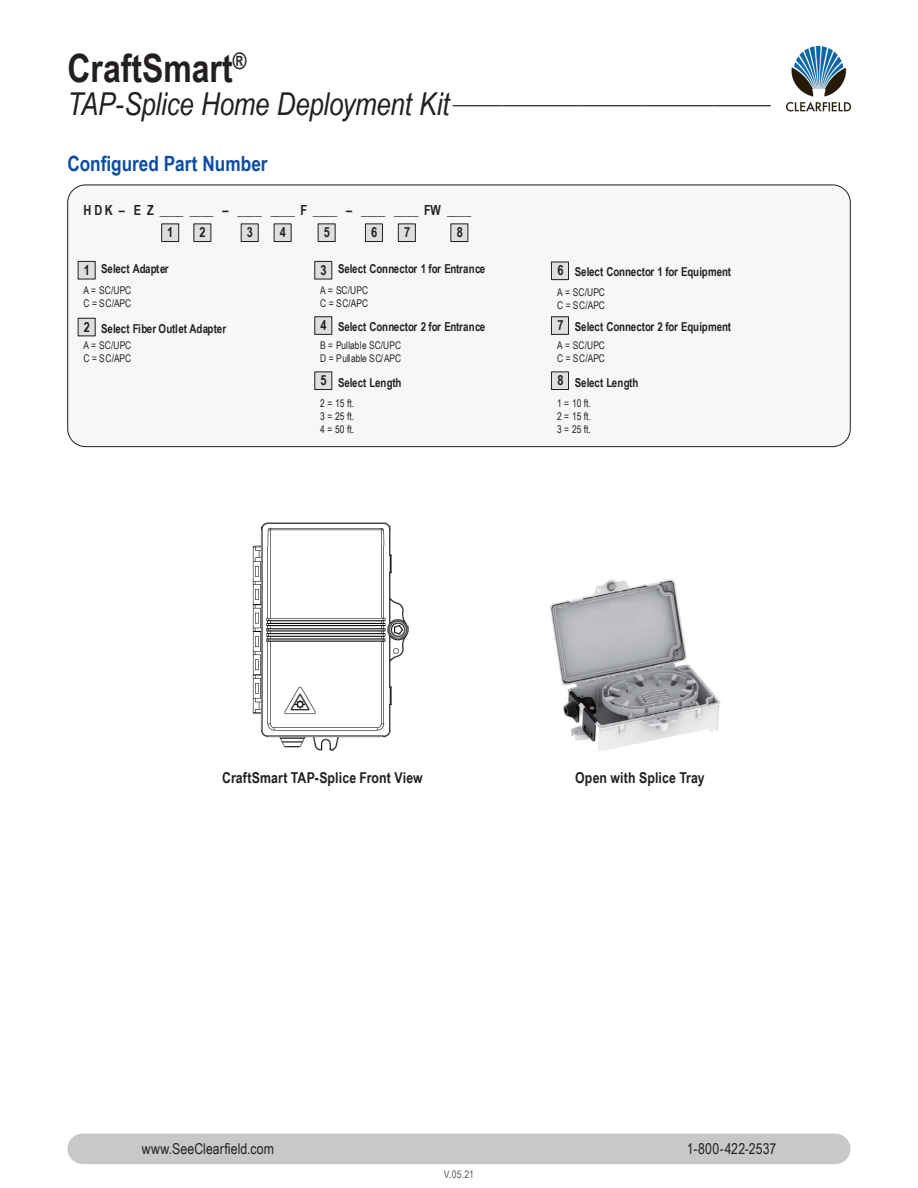
<style>
.page{position:relative;width:918px;height:1188px;background:#fff}
.page>*{position:absolute;margin:0;border:0;box-sizing:border-box;transform-origin:0 0}
.Left_Page_Product_He{font:700 39px "Arial Narrow";color:#231f20}
.headers{font:700 21px "Arial Narrow";color:#0d4da1}
.Right_Page_Product_N{font:italic 18.3px "Arial Narrow";color:#231f20}
.t1{font:700 15px "Arial Narrow";letter-spacing:.01em;color:#231f20}
.t2{font:15px "Arial Narrow";letter-spacing:.005em;color:#231f20}
.t3{font:700 13.95px/21.9px "Arial Narrow";color:#231f20}
.t4{font:700 12.3px "Arial Narrow";letter-spacing:-.005em;color:#231f20}
.t5{font:10.65px/13px "Arial Narrow";letter-spacing:.005em;color:#231f20}
.t6{font:10.5px "Arial Narrow";color:#57585a}
.s1{font-size:31.5px}
.s2{font-size:13.95px}
</style>
<div class="page">
<img style="left:787px;top:46px;width:63px;height:66px">
<div style="left:67px;top:1134px;width:783px;height:30px;background:#c7c8ca;border-radius:15px"></div>
<svg style="left:68px;top:185px;width:782px;height:262px"></svg>
<div style="left:162px;top:224px;width:17px;height:18px;background:#dedee0"></div>
<div style="left:161px;top:224px;width:18px;height:18px;border:1px solid #231f20"></div>
<div style="left:78px;top:261px;width:17px;height:18px;background:#dedee0"></div>
<div style="left:78px;top:261px;width:18px;height:18px;border:1px solid #231f20"></div>
<div style="left:78px;top:318px;width:17px;height:18px;background:#dedee0"></div>
<div style="left:315px;top:261px;width:17px;height:18px;background:#dedee0"></div>
<div style="left:314px;top:261px;width:18px;height:18px;border:1px solid #231f20"></div>
<div style="left:194px;top:224px;width:17px;height:18px;background:#dedee0"></div>
<div style="left:194px;top:224px;width:17px;height:18px;border:1px solid #231f20"></div>
<div style="left:241px;top:224px;width:17px;height:18px;background:#dedee0"></div>
<div style="left:241px;top:224px;width:18px;height:18px;border:1px solid #231f20"></div>
<div style="left:274px;top:224px;width:17px;height:18px;background:#dedee0"></div>
<div style="left:274px;top:224px;width:17px;height:18px;border:1px solid #231f20"></div>
<div style="left:318px;top:224px;width:17px;height:18px;background:#dedee0"></div>
<div style="left:318px;top:224px;width:17px;height:18px;border:1px solid #231f20"></div>
<div style="left:365px;top:224px;width:17px;height:18px;background:#dedee0"></div>
<div style="left:365px;top:224px;width:18px;height:18px;border:1px solid #231f20"></div>
<div style="left:315px;top:317px;width:17px;height:17px;background:#dedee0"></div>
<div style="left:314px;top:316px;width:18px;height:19px;border:1px solid #231f20"></div>
<div style="left:398px;top:224px;width:17px;height:18px;background:#dedee0"></div>
<div style="left:398px;top:224px;width:18px;height:18px;border:1px solid #231f20"></div>
<div style="left:451px;top:224px;width:17px;height:18px;background:#dedee0"></div>
<div style="left:451px;top:224px;width:17px;height:18px;border:1px solid #231f20"></div>
<div style="left:315px;top:372px;width:17px;height:18px;background:#dedee0"></div>
<div style="left:314px;top:372px;width:18px;height:18px;border:1px solid #231f20"></div>
<div style="left:551px;top:262px;width:17px;height:18px;background:#dedee0"></div>
<div style="left:551px;top:262px;width:18px;height:18px;border:1px solid #231f20"></div>
<div style="left:551px;top:317px;width:17px;height:17px;background:#dedee0"></div>
<div style="left:551px;top:316px;width:18px;height:19px;border:1px solid #231f20"></div>
<div style="left:551px;top:372px;width:17px;height:18px;background:#dedee0"></div>
<div style="left:551px;top:372px;width:18px;height:18px;border:1px solid #231f20"></div>
<img style="left:550px;top:579px;width:171px;height:172px">
<img style="left:252px;top:522px;width:157px;height:229px">
<p class="Left_Page_Product_He" style="left:68px;top:39px;width:180px">CraftSmart<sup>®</sup></p>
<p class="Right_Page_Product_N" style="left:68px;top:85px;width:705px"><span class="s1">TAP-Splice Home Deployment Kit</span> ______________________________________</p>
<p class="headers" style="left:68px;top:147px;width:202px">Configured Part Number</p>
<p class="t3" style="left:167px;top:199px;width:306px;text-indent:-84px">H D K – E Z ____ ____ – ____ ____ F ____ – ____ ____ FW ____<br>1</p>
<p class="t3" style="left:84px;top:258px;width:8px">1</p>
<p class="t3" style="left:200px;top:220px;width:8px">2</p>
<p class="t3" style="left:247px;top:220px;width:8px">3</p>
<p class="t3" style="left:280px;top:220px;width:8px">4</p>
<p class="t3" style="left:324px;top:220px;width:8px">5</p>
<p class="t3" style="left:371px;top:220px;width:8px">6</p>
<p class="t3" style="left:404px;top:220px;width:8px">7</p>
<p class="t3" style="left:457px;top:220px;width:8px">8</p>
<p class="t4" style="left:101px;top:260px;width:69px">Select Adapter</p>
<p class="t3" style="left:321px;top:258px;width:8px">3</p>
<p class="t4" style="left:338px;top:260px;width:149px">Select Connector 1 for Entrance</p>
<p class="t5" style="left:83px;top:283px;width:49px">A = SC/UPC<br>C = SC/APC</p>
<p class="t5" style="left:320px;top:283px;width:49px">A = SC/UPC<br>C = SC/APC</p>
<p class="t3" style="left:84px;top:315px;width:8px">2</p>
<p class="t4" style="left:101px;top:319px;width:127px">Select Fiber Outlet Adapter</p>
<p class="t3" style="left:321px;top:314px;width:8px">4</p>
<p class="t4" style="left:338px;top:318px;width:149px">Select Connector 2 for Entrance</p>
<p class="t5" style="left:83px;top:338px;width:49px">A = SC/UPC<br>C = SC/APC</p>
<p class="t5" style="left:320px;top:339px;width:82px">B = Pullable SC/UPC<br>D = Pullable SC/APC</p>
<p class="t4" style="left:321px;top:373px;width:82px"><span class="s2">5</span> Select Length</p>
<p class="t5" style="left:320px;top:396px;width:35px;text-align:justify">2 = 15 ft.<br>3 = 25 ft.<br>4 = 50 ft.</p>
<p class="t4" style="left:557px;top:262px;width:175px"><span class="s2">6</span> Select Connector 1 for Equipment</p>
<p class="t5" style="left:557px;top:285px;width:49px">A = SC/UPC<br>C = SC/APC</p>
<p class="t3" style="left:557px;top:314px;width:8px">7</p>
<p class="t5" style="left:557px;top:339px;width:49px">A = SC/UPC<br>C = SC/APC</p>
<p class="t4" style="left:575px;top:318px;width:158px">Select Connector 2 for Equipment</p>
<p class="t4" style="left:557px;top:373px;width:82px"><span class="s2">8</span> Select Length</p>
<p class="t5" style="left:557px;top:396px;width:35px;text-align:justify">1 = 10 ft.<br>2 = 15 ft.<br>3 = 25 ft.</p>
<p class="t1" style="left:222px;top:766px;width:202px">CraftSmart TAP-Splice Front View</p>
<p class="t1" style="left:575px;top:766px;width:131px">Open with Splice Tray</p>
<p class="t2" style="left:142px;top:1138px;width:134px">www.SeeClearfield.com</p>
<p class="t2" style="left:687px;top:1138px;width:91px">1-800-422-2537</p>
<p class="t6" style="left:444px;top:1167px;width:32px">V.05.21</p>
</div>
